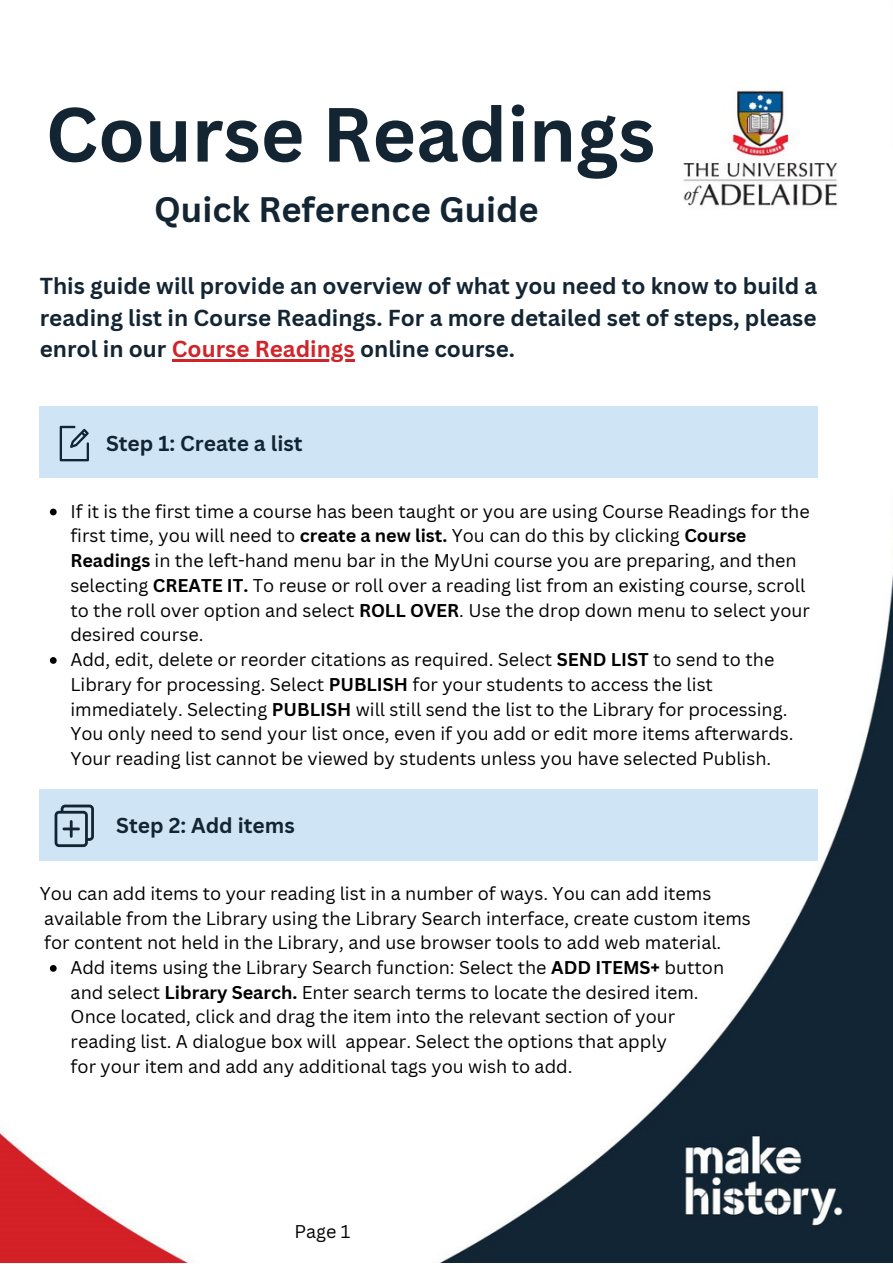
<style>
.page{position:relative;width:893px;height:1264px;background:#fff}
.page>*{position:absolute;margin:0;border:0;box-sizing:border-box;transform-origin:0 0}
.t1{font:700 75px "Canva Sans";color:#132533}
.t2{font:700 34.5px "Canva Sans";color:#132533}
.t3{font:700 22.5px/31.5px "Canva Sans";color:#132533;text-align:justify}
.t4{font:700 21px "Canva Sans";color:#132533}
.t5{font:18px/24.8px "Canva Sans";color:#000}
.s1{color:#d12429}
.s2{font-weight:700}
</style>
<div class="page">
<img style="left:0;top:90px;width:892px;height:1172px">
<div style="left:40px;top:407px;width:778px;height:71px;background:#cfe5f6"></div>
<svg style="left:60px;top:426px;width:29px;height:35px"></svg>
<div style="left:40px;top:789px;width:778px;height:71px;background:#cfe5f6"></div>
<svg style="left:55px;top:804px;width:39px;height:43px"></svg>
<svg style="left:50px;top:508px;width:7px;height:7px"></svg>
<svg style="left:50px;top:657px;width:7px;height:7px"></svg>
<hr style="left:172px;top:359px;width:183px;height:3px;background:#d12429">
<svg style="left:50px;top:965px;width:7px;height:6px"></svg>
<h1 class="t1" style="left:46px;top:81px;width:611px">Course Readings</h1>
<h2 class="t2" style="left:154px;top:185px;width:386px">Quick Reference Guide</h2>
<p class="t3" style="left:40px;top:270px;width:779px">This guide will provide an overview of what you need to know to build a reading list in Course Readings. For a more detailed set of steps, please enrol in our <span class="s1">Course Readings</span> online course.</p>
<p class="t4" style="left:106px;top:428px;width:198px">Step 1: Create a list</p>
<p class="t5" style="left:70px;top:498px;width:741px">If it is the first time a course has been taught or you are using Course Readings for the first time, you will need to <span class="s2">create a new list.</span> You can do this by clicking <span class="s2">Course Readings</span> in the left-hand menu bar in the MyUni course you are preparing, and then selecting <span class="s2">CREATE IT.</span> To reuse or roll over a reading list from an existing course, scroll to the roll over option and select <span class="s2">ROLL OVER</span>. Use the drop down menu to select your desired course.<br>Add, edit, delete or reorder citations as required. Select <span class="s2">SEND LIST</span> to send to the Library for processing. Select <span class="s2">PUBLISH</span> for your students to access the list immediately. Selecting <span class="s2">PUBLISH</span> will still send the list to the Library for processing.<br>You only need to send your list once, even if you add or edit more items afterwards.<br>Your reading list cannot be viewed by students unless you have selected Publish.</p>
<p class="t4" style="left:116px;top:810px;width:180px">Step 2: Add items</p>
<p class="t5" style="left:40px;top:880px;width:712px">You can add items to your reading list in a number of ways. You can add items available from the Library using the Library Search interface, create custom items for content not held in the Library, and use browser tools to add web material.</p>
<p class="t5" style="left:71px;top:979px;width:629px">and select <span class="s2">Library Search.</span> Enter search terms to locate the desired item.<br>Once located, click and drag the item into the relevant section of your reading list. A dialogue box will appear. Select the options that apply<br>for your item and add any additional tags you wish to add.</p>
<p class="t5" style="left:70px;top:954px;width:655px">Add items using the Library Search function: Select the <span class="s2">ADD ITEMS+</span> button</p>
<p class="t5" style="left:294px;top:1218px;width:57px">Page 1</p>
</div>
